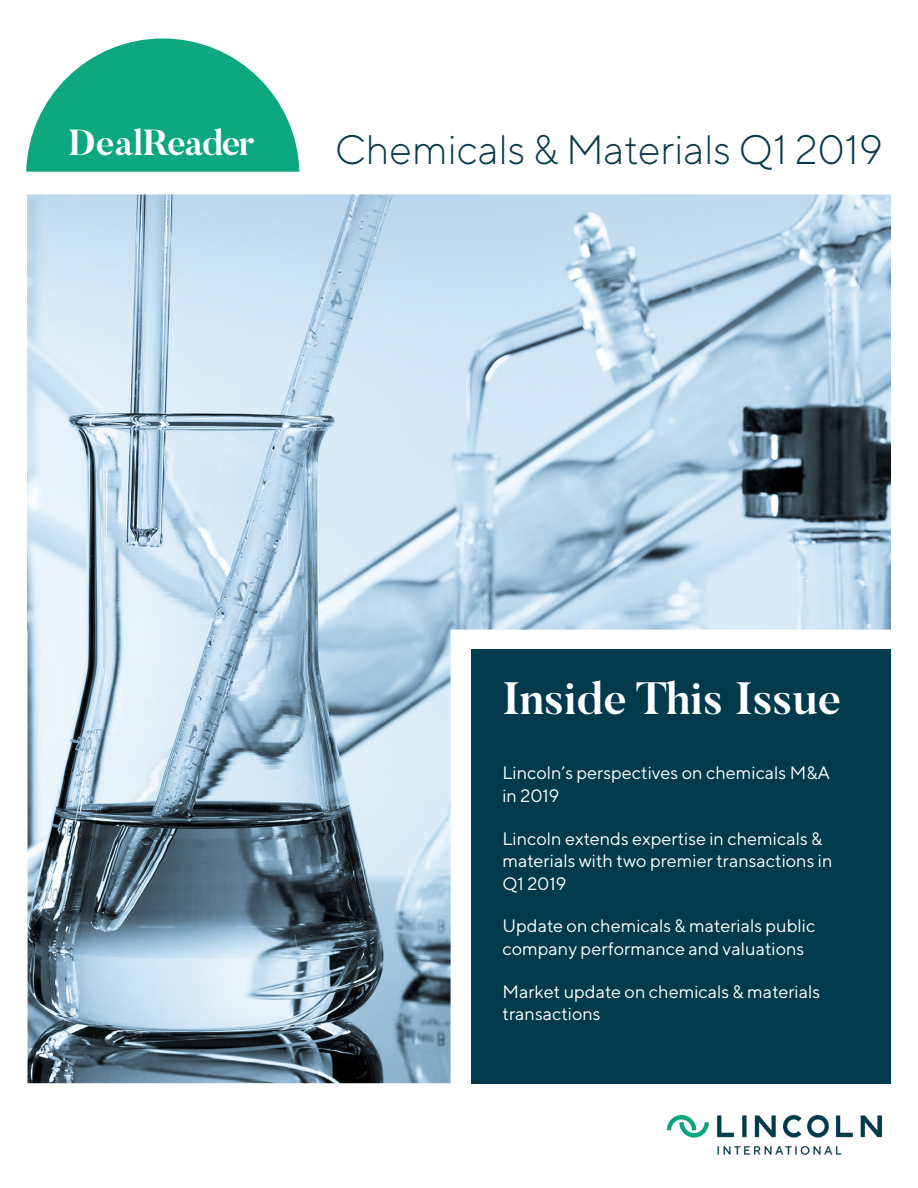
<style>
.page{position:relative;width:918px;height:1188px;background:#fff}
.page>*{position:absolute;margin:0;border:0;box-sizing:border-box;transform-origin:0 0}
.t1{font:700 45px "Butler";color:#fff}
.t2{font:300 41.1px "TT Norms";color:#07394b}
.t3{font:700 36px "Butler";letter-spacing:-.04em;color:#fff}
.t4{font:18px/22.5px "TT Norms";color:#fff}
</style>
<div class="page">
<img style="left:27px;top:194px;width:864px;height:889px">
<svg style="left:26px;top:38px;width:273px;height:134px"></svg>
<div style="left:471px;top:649px;width:420px;height:434px;background:#003a4c"></div>
<img style="left:666px;top:1115px;width:215px;height:40px">
<h3 class="t3" style="left:68px;top:120px;width:188px">DealReader</h3>
<h2 class="t2" style="left:335px;top:124px;width:549px">Chemicals &amp; Materials Q1 2019</h2>
<h1 class="t1" style="left:503px;top:670px;width:340px">Inside This Issue</h1>
<p class="t4" style="left:503px;top:761px;width:329px">Lincoln’s perspectives on chemicals M&amp;A in 2019</p>
<p class="t4" style="left:503px;top:827px;width:331px">Lincoln extends expertise in chemicals &amp; materials with two premier transactions in<br>Q1 2019</p>
<p class="t4" style="left:503px;top:914px;width:314px">Update on chemicals &amp; materials public company performance and valuations</p>
<p class="t4" style="left:503px;top:980px;width:319px">Market update on chemicals &amp; materials transactions</p>
</div>
